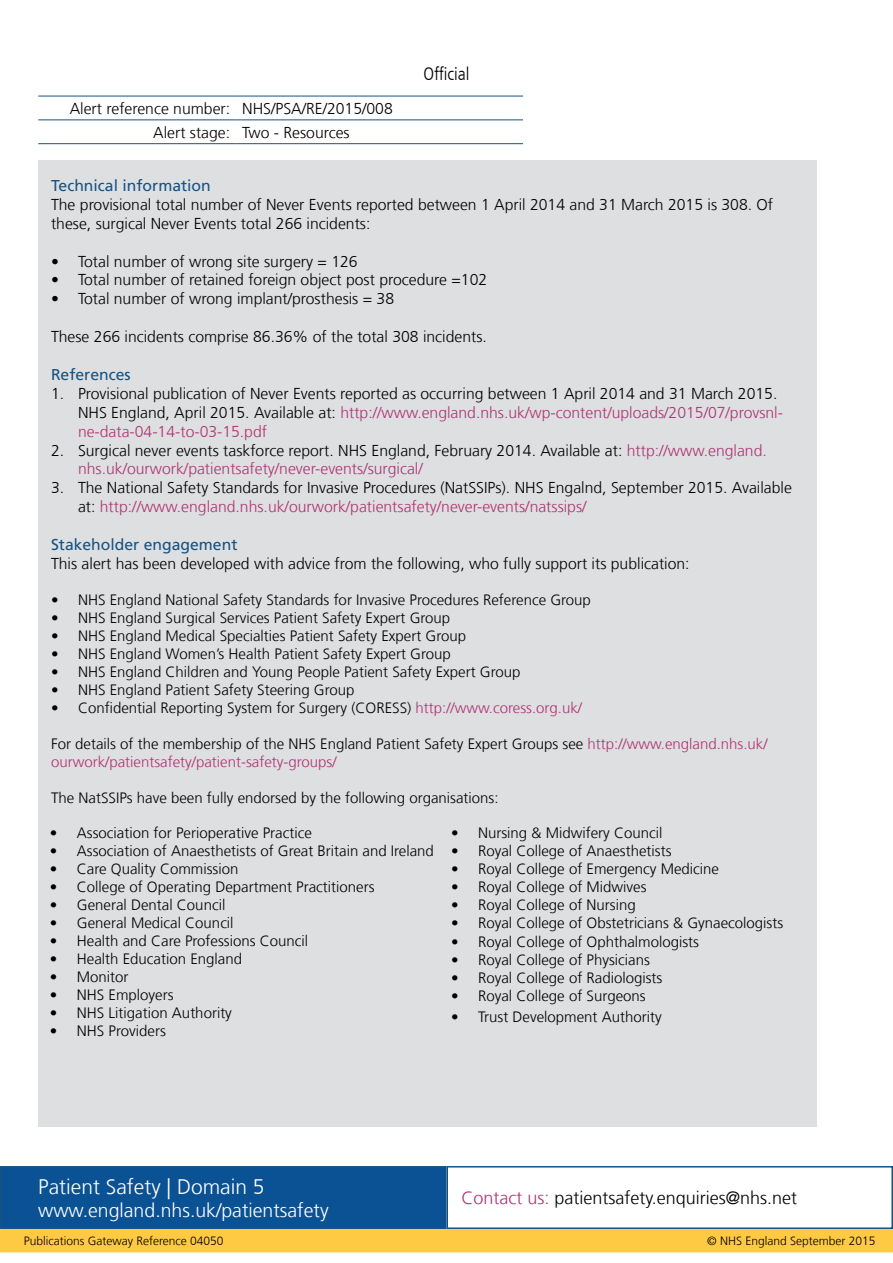
<style>
.page{position:relative;width:893px;height:1263px;background:#fff}
.page>*{position:absolute;margin:0;border:0;box-sizing:border-box;transform-origin:0 0}
.t1{font:300 21px "Frutiger LT Com";color:#fff}
.t2{font:300 19.5px "Frutiger LT Com";color:#fff}
.t3{font:300 18px "Frutiger LT Com";color:#000}
.t4{font:300 condensed 18px "Frutiger LT Com";color:#000}
.t5{font:300 15.75px/18.9px "Frutiger LT Com";color:#000}
.t6{font:15.75px "Frutiger LT Com";color:#155385}
.t7{font:300 15px "Frutiger LT Com";color:#000}
.t8{font:300 15px/18px "Frutiger LT Com";color:#af3375}
.t9{font:300 12px "Frutiger LT Com";color:#000}
.s1{color:#af3375}
.s2{color:#000}
</style>
<div class="page">
<div style="left:1px;top:1167px;width:445px;height:61px;background:#0b5294"></div>
<div style="left:0;top:1166px;width:446px;height:63px;border:2px solid #155385"></div>
<hr style="left:38px;top:96px;width:198px;height:1px;background:#155385">
<hr style="left:236px;top:96px;width:287px;height:1px;background:#155385">
<hr style="left:38px;top:119px;width:198px;height:1px;background:#155385">
<hr style="left:236px;top:119px;width:287px;height:1px;background:#155385">
<hr style="left:38px;top:143px;width:198px;height:1px;background:#155385">
<hr style="left:236px;top:143px;width:287px;height:1px;background:#155385">
<div style="left:1px;top:1230px;width:891px;height:21px;background:#ffca43"></div>
<div style="left:0;top:1229px;width:893px;height:23px;border:2px solid #ffca43"></div>
<div style="left:446px;top:1166px;width:447px;height:63px;border:2px solid #155385"></div>
<div style="left:38px;top:160px;width:778px;height:967px;background:#dedfe0"></div>
<p class="t5" style="left:153px;top:97px;width:241px;line-height:23.9px;text-indent:-83px">Alert reference number: NHS/PSA/RE/2015/008<br>Alert stage: Two - Resources</p>
<p class="t4" style="left:424px;top:64px;width:47px">Official</p>
<p class="t6" style="left:51px;top:176px;width:161px">Technical information</p>
<p class="t5" style="left:51px;top:195px;width:724px">The provisional total number of Never Events reported between 1 April 2014 and 31 March 2015 is 308. Of these, surgical Never Events total 266 incidents:</p>
<p class="t5" style="left:51px;top:252px;width:308px">• Total number of wrong site surgery = 126</p>
<p class="t5" style="left:51px;top:271px;width:438px">• Total number of retained foreign object post procedure =102</p>
<p class="t5" style="left:51px;top:289px;width:345px">• Total number of wrong implant/prosthesis = 38</p>
<p class="t5" style="left:51px;top:327px;width:437px">These 266 incidents comprise 86.36% of the total 308 incidents.</p>
<p class="t6" style="left:51px;top:365px;width:81px">References</p>
<p class="t5" style="left:78px;top:384px;width:706px;text-indent:-27px">1. Provisional publication of Never Events reported as occurring between 1 April 2014 and 31 March 2015.<br>NHS England, April 2015. Available at: <span class="s1">http://www.england.nhs.uk/wp-content/uploads/2015/07/provsnl&shy;ne-data-04-14-to-03-15.pdf</span></p>
<p class="t5" style="left:78px;top:441px;width:690px;text-indent:-27px">2. Surgical never events taskforce report. NHS England, February 2014. Available at: <span class="s1">http://www.england. nhs.uk/ourwork/patientsafety/never-events/surgical/</span></p>
<p class="t5" style="left:78px;top:478px;width:715px;text-indent:-27px">3. The National Safety Standards for Invasive Procedures (NatSSIPs). NHS Engalnd, September 2015. Available at: <span class="s1">http://www.england.nhs.uk/ourwork/patientsafety/never-events/natssips/</span></p>
<p class="t6" style="left:51px;top:535px;width:188px">Stakeholder engagement</p>
<p class="t5" style="left:51px;top:554px;width:640px">This alert has been developed with advice from the following, who fully support its publication:</p>
<p class="t7" style="left:51px;top:591px;width:541px">• NHS England National Safety Standards for Invasive Procedures Reference Group</p>
<p class="t7" style="left:51px;top:609px;width:401px">• NHS England Surgical Services Patient Safety Expert Group</p>
<p class="t7" style="left:51px;top:627px;width:417px">• NHS England Medical Specialties Patient Safety Expert Group</p>
<p class="t7" style="left:51px;top:645px;width:401px">• NHS England Women’s Health Patient Safety Expert Group</p>
<p class="t7" style="left:51px;top:663px;width:471px">• NHS England Children and Young People Patient Safety Expert Group</p>
<p class="t7" style="left:51px;top:681px;width:305px">• NHS England Patient Safety Steering Group</p>
<p class="t7" style="left:51px;top:699px;width:533px">• Confidential Reporting System for Surgery (CORESS) <span class="s1">http://www.coress.org.uk/</span></p>
<p class="t8" style="left:51px;top:735px;width:718px"><span class="s2">For details of the membership of the NHS England Patient Safety Expert Groups see</span> http://www.england.nhs.uk/ ourwork/patientsafety/patient-safety-groups/</p>
<p class="t7" style="left:51px;top:789px;width:449px">The NatSSIPs have been fully endorsed by the following organisations:</p>
<p class="t7" style="left:50px;top:824px;width:263px">• Association for Perioperative Practice</p>
<p class="t7" style="left:50px;top:842px;width:385px">• Association of Anaesthetists of Great Britain and Ireland</p>
<p class="t7" style="left:50px;top:860px;width:190px">• Care Quality Commission</p>
<p class="t7" style="left:50px;top:878px;width:326px">• College of Operating Department Practitioners</p>
<p class="t7" style="left:50px;top:896px;width:177px">• General Dental Council</p>
<p class="t7" style="left:50px;top:914px;width:185px">• General Medical Council</p>
<p class="t7" style="left:50px;top:932px;width:260px">• Health and Care Professions Council</p>
<p class="t7" style="left:50px;top:950px;width:194px">• Health Education England</p>
<p class="t7" style="left:50px;top:968px;width:80px">• Monitor</p>
<p class="t7" style="left:50px;top:986px;width:125px">• NHS Employers</p>
<p class="t7" style="left:50px;top:1004px;width:184px">• NHS Litigation Authority</p>
<p class="t7" style="left:50px;top:1022px;width:117px">• NHS Providers</p>
<p class="t7" style="left:451px;top:824px;width:213px">• Nursing &amp; Midwifery Council</p>
<p class="t7" style="left:451px;top:842px;width:222px">• Royal College of Anaesthetists</p>
<p class="t7" style="left:451px;top:860px;width:269px">• Royal College of Emergency Medicine</p>
<p class="t7" style="left:451px;top:878px;width:197px">• Royal College of Midwives</p>
<p class="t7" style="left:451px;top:896px;width:186px">• Royal College of Nursing</p>
<p class="t7" style="left:451px;top:914px;width:334px">• Royal College of Obstetricians &amp; Gynaecologists</p>
<p class="t7" style="left:451px;top:932px;width:249px">• Royal College of Ophthalmologists</p>
<p class="t7" style="left:451px;top:950px;width:200px">• Royal College of Physicians</p>
<p class="t7" style="left:451px;top:968px;width:213px">• Royal College of Radiologists</p>
<p class="t7" style="left:451px;top:986px;width:196px">• Royal College of Surgeons</p>
<p class="t7" style="left:451px;top:1008px;width:212px">• Trust Development Authority</p>
<h1 class="t1" style="left:38px;top:1174px;width:228px">Patient Safety | Domain 5</h1>
<h2 class="t2" style="left:38px;top:1199px;width:292px">www.england.nhs.uk/patientsafety</h2>
<p class="t9" style="left:24px;top:1233px;width:201px">Publications Gateway Reference 04050</p>
<p class="t3" style="left:461px;top:1187px;width:337px"><span class="s1">Contact us:</span> patientsafety.enquiries@nhs.net</p>
<p class="t9" style="left:707px;top:1234px;width:170px">© NHS England September 2015</p>
</div>
